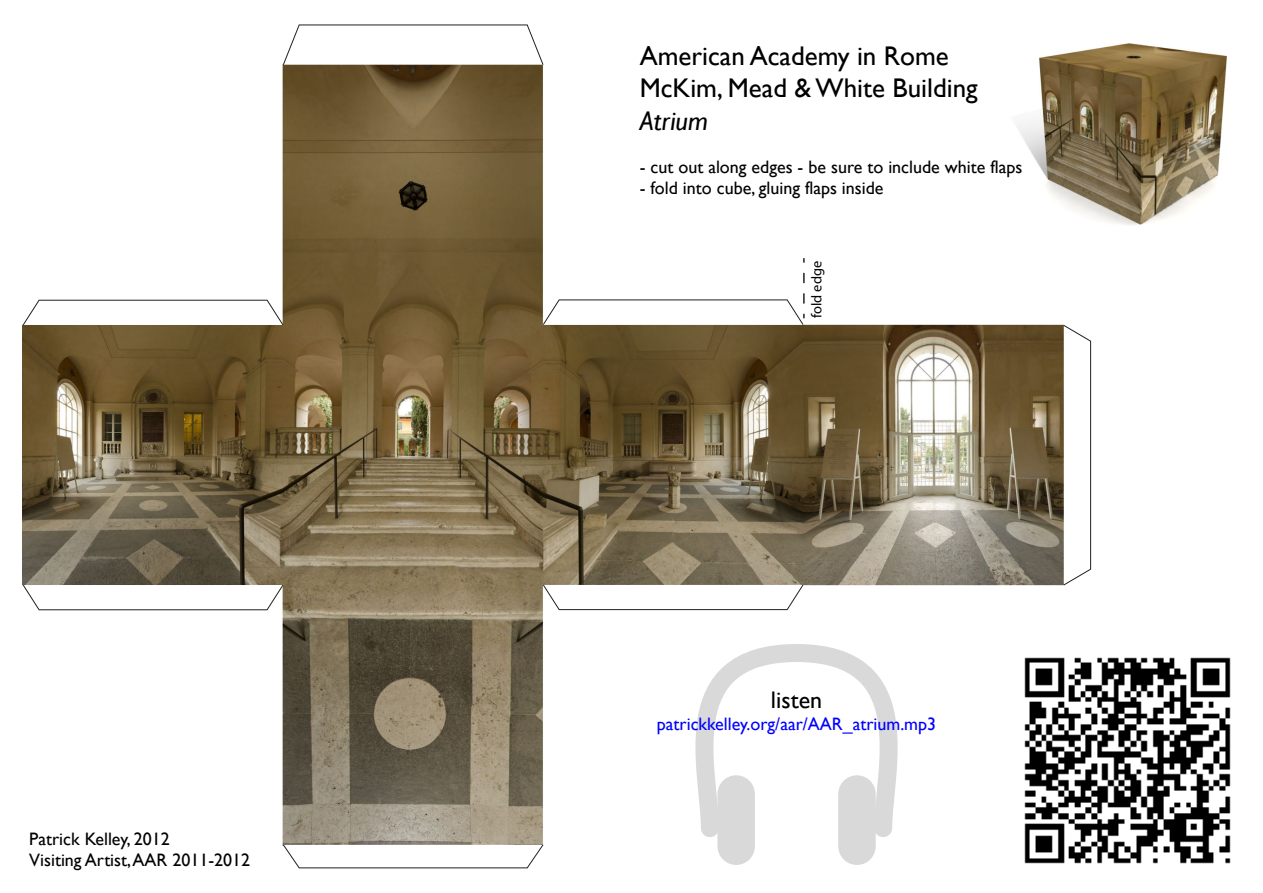
<style>
.page{position:relative;width:1263px;height:893px;background:#fff}
.page>*{position:absolute;margin:0;border:0;box-sizing:border-box;transform-origin:0 0}
.t1{font:27px/32.4px "Gill Sans";color:#000}
.t2{font:italic 27px "Gill Sans";color:#000}
.t3{font:24px "Gill Sans";color:#000}
.t4{font:18px/21.6px "Gill Sans";color:#000}
.t5{font:18px "Gill Sans";color:#00f}
.t6{font:14.4px "Myriad Pro";color:#000}
</style>
<div class="page">
<img style="left:23px;top:65px;width:1040px;height:780px">
<svg style="left:283px;top:25px;width:260px;height:40px"></svg>
<svg style="left:283px;top:844px;width:260px;height:24px"></svg>
<svg style="left:1063px;top:325px;width:28px;height:260px"></svg>
<svg style="left:23px;top:300px;width:260px;height:25px"></svg>
<svg style="left:543px;top:584px;width:260px;height:26px"></svg>
<svg style="left:23px;top:585px;width:260px;height:25px"></svg>
<img style="left:1010px;top:43px;width:216px;height:183px">
<svg style="left:543px;top:273px;width:262px;height:52px"></svg>
<img style="left:1020px;top:653px;width:211px;height:211px">
<svg style="left:654px;top:635px;width:267px;height:210px"></svg>
<div style="left:717px;top:794px;width:38px;height:52px;background:#d9d9d9"></div>
<div style="left:838px;top:794px;width:38px;height:52px;background:#d9d9d9"></div>
<p class="t4" style="left:29px;top:828px;width:222px">Patrick Kelley, 2012<br>Visiting Artist, AAR 2011-2012</p>
<h1 class="t1" style="left:640px;top:39px;width:340px">American Academy in Rome<br>McKim, Mead &amp; White Building</h1>
<h1 class="t2" style="left:640px;top:105px;width:70px">Atrium</h1>
<p class="t4" style="left:640px;top:156px;width:384px">- cut out along edges - be sure to include white flaps</p>
<p class="t4" style="left:640px;top:177px;width:245px">- fold into cube, gluing flaps inside</p>
<p class="t6" style="left:808px;top:318px;width:59px;rotate:-90deg">fold edge</p>
<h2 class="t3" style="left:771px;top:686px;width:53px">listen</h2>
<p class="t5" style="left:657px;top:713px;width:281px">patrickkelley.org/aar/AAR_atrium.mp3</p>
</div>
